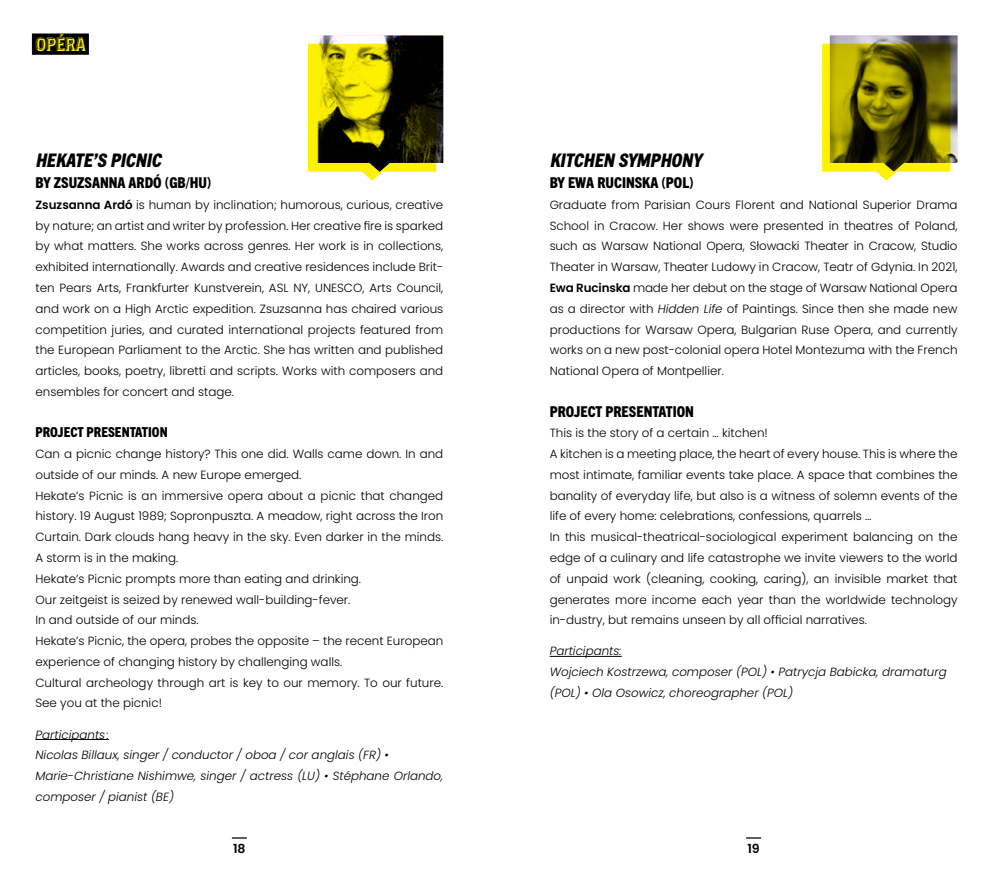
<style>
.page{position:relative;width:993px;height:876px;background:#fff}
.page>*{position:absolute;margin:0;border:0;box-sizing:border-box;transform-origin:0 0}
.t1{font:italic 18.75px "Trade Gothic Display 2 Base";color:#000}
.t2{font:18.75px "Trade Gothic Display 2 Layer 1";color:#fff200}
.t3{font:15px "Trade Gothic Display 2 Base";color:#000}
.t4{font:13.75px "Trade Gothic Display 2 Base";color:#000}
.t5{font:600 12.5px "Poppins";color:#000}
.t6{font:300 11.88px/20.8px "Poppins";color:#000;text-align:justify}
.t7{font:italic 300 11.88px/20.8px "Poppins";color:#000}
.s1{font-weight:600}
.s2{font-style:italic}
</style>
<div class="page">
<svg style="left:232px;top:837px;width:15px;height:1px"></svg>
<svg style="left:746px;top:837px;width:14px;height:1px"></svg>
<svg style="left:822px;top:35px;width:135px;height:146px;background:#86801d"></svg>
<svg style="left:308px;top:35px;width:135px;height:146px;background:#7d7818"></svg>
<hr style="left:35px;top:738px;width:74px;height:1px;background:#000">
<hr style="left:549px;top:655px;width:72px;height:1px;background:#000">
<div style="left:32px;top:33px;width:57px;height:22px;background:#000"></div>
<h1 class="t2" style="left:35px;top:32px;width:51px">OPÉRA</h1>
<h1 class="t1" style="left:35px;top:148px;width:131px">HEKATE’S PICNIC</h1>
<p class="t3" style="left:35px;top:172px;width:177px">BY ZSUZSANNA ARDÓ (GB/HU)</p>
<p class="t6" style="left:35px;top:194px;width:409px"><span class="s1">Zsuzsanna Ardó</span> is human by inclination; humorous, curious, creative by nature; an artist and writer by profession. Her creative fire is sparked by what matters. She works across genres. Her work is in collections, exhibited internationally. Awards and creative residences include Brit&shy;ten Pears Arts, Frankfurter Kunstverein, ASL NY, UNESCO, Arts Council, and work on a High Arctic expedition. Zsuzsanna has chaired various competition juries, and curated international projects featured from the European Parliament to the Arctic. She has written and published articles, books, poetry, libretti and scripts. Works with composers and ensembles for concert and stage.</p>
<p class="t4" style="left:35px;top:423px;width:134px">PROJECT PRESENTATION</p>
<p class="t6" style="left:35px;top:443px;width:409px;text-align:left">Can a picnic change history? This one did. Walls came down. In and outside of our minds. A new Europe emerged.<br>Hekate’s Picnic is an immersive opera about a picnic that changed history. 19 August 1989; Sopronpuszta. A meadow, right across the Iron Curtain. Dark clouds hang heavy in the sky. Even darker in the minds.<br>A storm is in the making.<br>Hekate’s Picnic prompts more than eating and drinking.<br>Our zeitgeist is seized by renewed wall-building-fever.<br>In and outside of our minds.<br>Hekate’s Picnic, the opera, probes the opposite – the recent European experience of changing history by challenging walls.<br>Cultural archeology through art is key to our memory. To our future.<br>See you at the picnic!</p>
<p class="t7" style="left:35px;top:723px;width:409px">Participants:<br>Nicolas Billaux, singer / conductor / oboa / cor anglais (FR) • Marie-Christiane Nishimwe, singer / actress (LU) • Stéphane Orlando, composer / pianist (BE)</p>
<h1 class="t1" style="left:549px;top:148px;width:157px">KITCHEN SYMPHONY</h1>
<p class="t3" style="left:549px;top:172px;width:145px">BY EWA RUCINSKA (POL)</p>
<p class="t6" style="left:549px;top:194px;width:409px">Graduate from Parisian Cours Florent and National Superior Drama School in Cracow. Her shows were presented in theatres of Poland, such as Warsaw National Opera, Słowacki Theater in Cracow, Studio Theater in Warsaw, Theater Ludowy in Cracow, Teatr of Gdynia. In 2021, <span class="s1">Ewa Rucinska</span> made her debut on the stage of Warsaw National Opera as a director with <span class="s2">Hidden Life</span> of Paintings. Since then she made new productions for Warsaw Opera, Bulgarian Ruse Opera, and currently works on a new post-colonial opera Hotel Montezuma with the French National Opera of Montpellier.</p>
<p class="t3" style="left:549px;top:401px;width:146px">PROJECT PRESENTATION</p>
<p class="t6" style="left:549px;top:423px;width:409px;text-align:left">This is the story of a certain … kitchen!<br>A kitchen is a meeting place, the heart of every house. This is where the most intimate, familiar events take place. A space that combines the banality of everyday life, but also is a witness of solemn events of the life of every home: celebrations, confessions, quarrels …<br>In this musical-theatrical-sociological experiment balancing on the edge of a culinary and life catastrophe we invite viewers to the world of unpaid work (cleaning, cooking, caring), an invisible market that generates more income each year than the worldwide technology in-dustry, but remains unseen by all official narratives.</p>
<p class="t7" style="left:549px;top:640px;width:398px">Participants:<br>Wojciech Kostrzewa, composer (POL) • Patrycja Babicka, dramaturg (POL) • Ola Osowicz, choreographer (POL)</p>
<p class="t5" style="left:233px;top:840px;width:14px">18</p>
<p class="t5" style="left:747px;top:840px;width:14px">19</p>
</div>
